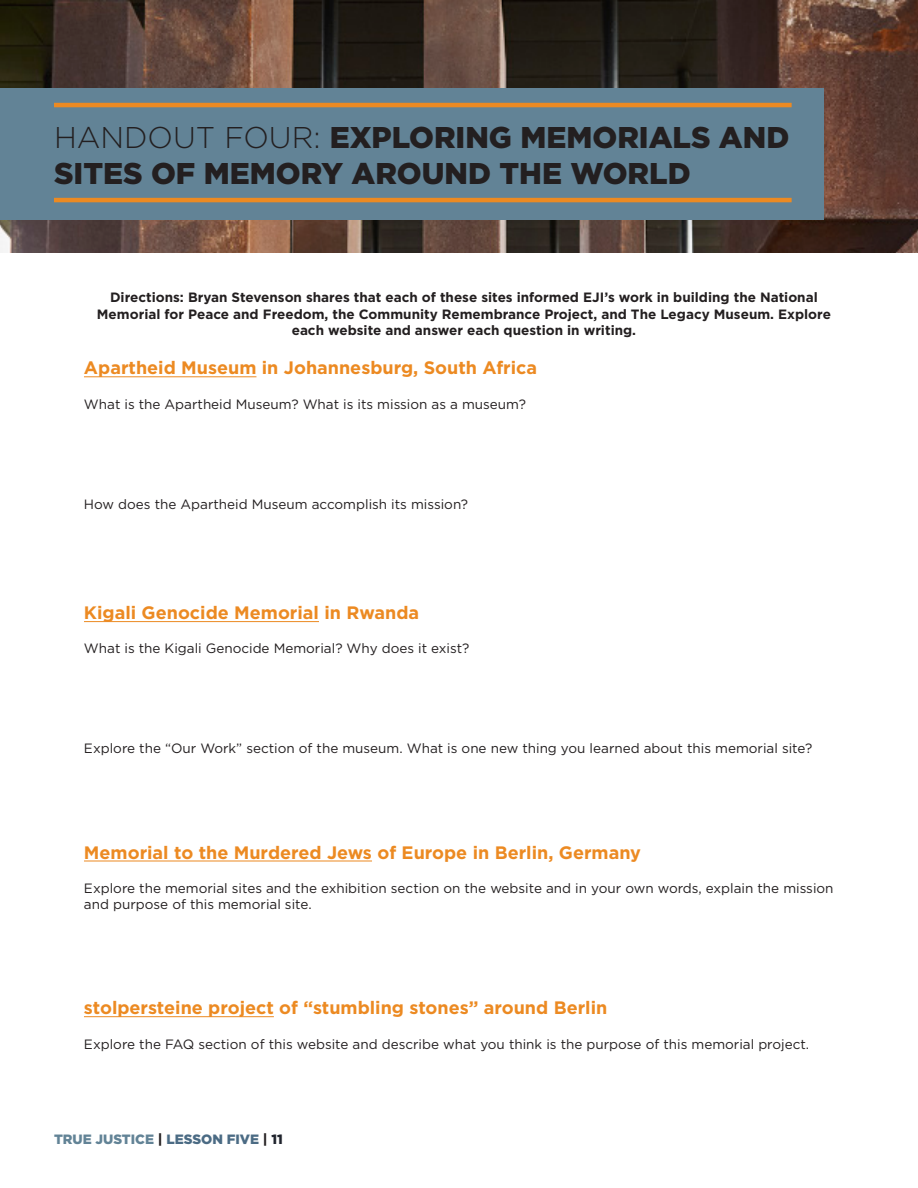
<style>
.page{position:relative;width:918px;height:1188px;background:#fff}
.page>*{position:absolute;margin:0;border:0;box-sizing:border-box;transform-origin:0 0}
.t1{font:900 30px/36px "Gotham";color:#231f20}
.t2{font:700 18px "Gotham";color:#ec8a22}
.t3{font:13.5px/16.2px "Gotham";color:#231f20}
.t4{font:700 13.5px/16.2px "Gotham";color:#231f20;text-align:center}
.t5{font:900 13.5px "Gotham";color:#628396}
.s1{font-weight:300}
.s2{color:#231f20}
.s3{color:#4b6b84}
.s4{color:#20242d}
</style>
<div class="page">
<img style="left:0;top:0;width:918px;height:253px">
<div style="left:0;top:88px;width:824px;height:132px;background:#628396"></div>
<hr style="left:54px;top:198px;width:738px;height:4px;background:#ec8a22">
<hr style="left:54px;top:103px;width:738px;height:4px;background:#ec8a22">
<hr style="left:84px;top:377px;width:172px;height:1px;background:#ec8a22">
<hr style="left:84px;top:621px;width:235px;height:1px;background:#ec8a22">
<hr style="left:84px;top:861px;width:288px;height:1px;background:#ec8a22">
<hr style="left:84px;top:1016px;width:190px;height:1px;background:#ec8a22">
<h1 class="t1" style="left:54px;top:118px;width:737px"><span class="s1">HANDOUT FOUR:</span> EXPLORING MEMORIALS AND<br>SITES OF MEMORY AROUND THE WORLD</h1>
<p class="t4" style="left:97px;top:289px;width:736px">Directions: Bryan Stevenson shares that each of these sites informed EJI’s work in building the National<br>Memorial for Peace and Freedom, the Community Remembrance Project, and The Legacy Museum. Explore each website and answer each question in writing.</p>
<h2 class="t2" style="left:84px;top:358px;width:455px">Apartheid Museum in Johannesburg, South Africa</h2>
<p class="t3" style="left:84px;top:395px;width:443px">What is the Apartheid Museum? What is its mission as a museum?</p>
<p class="t3" style="left:84px;top:495px;width:386px">How does the Apartheid Museum accomplish its mission?</p>
<h2 class="t2" style="left:84px;top:602px;width:337px">Kigali Genocide Memorial in Rwanda</h2>
<p class="t3" style="left:84px;top:640px;width:387px">What is the Kigali Genocide Memorial? Why does it exist?</p>
<p class="t3" style="left:84px;top:740px;width:730px">Explore the “Our Work” section of the museum. What is one new thing you learned about this memorial site?</p>
<h2 class="t2" style="left:84px;top:842px;width:559px">Memorial to the Murdered Jews of Europe in Berlin, Germany</h2>
<p class="t3" style="left:84px;top:880px;width:751px">Explore the memorial sites and the exhibition section on the website and in your own words, explain the mission and purpose of this memorial site.</p>
<h2 class="t2" style="left:84px;top:998px;width:525px">stolpersteine project of “stumbling stones” around Berlin</h2>
<p class="t3" style="left:84px;top:1035px;width:727px">Explore the FAQ section of this website and describe what you think is the purpose of this memorial project.</p>
<p class="t5" style="left:54px;top:1132px;width:230px">TRUE JUSTICE <span class="s2">|</span> <span class="s3">LESSON FIVE</span> <span class="s2">|</span> <span class="s4">11</span></p>
</div>
